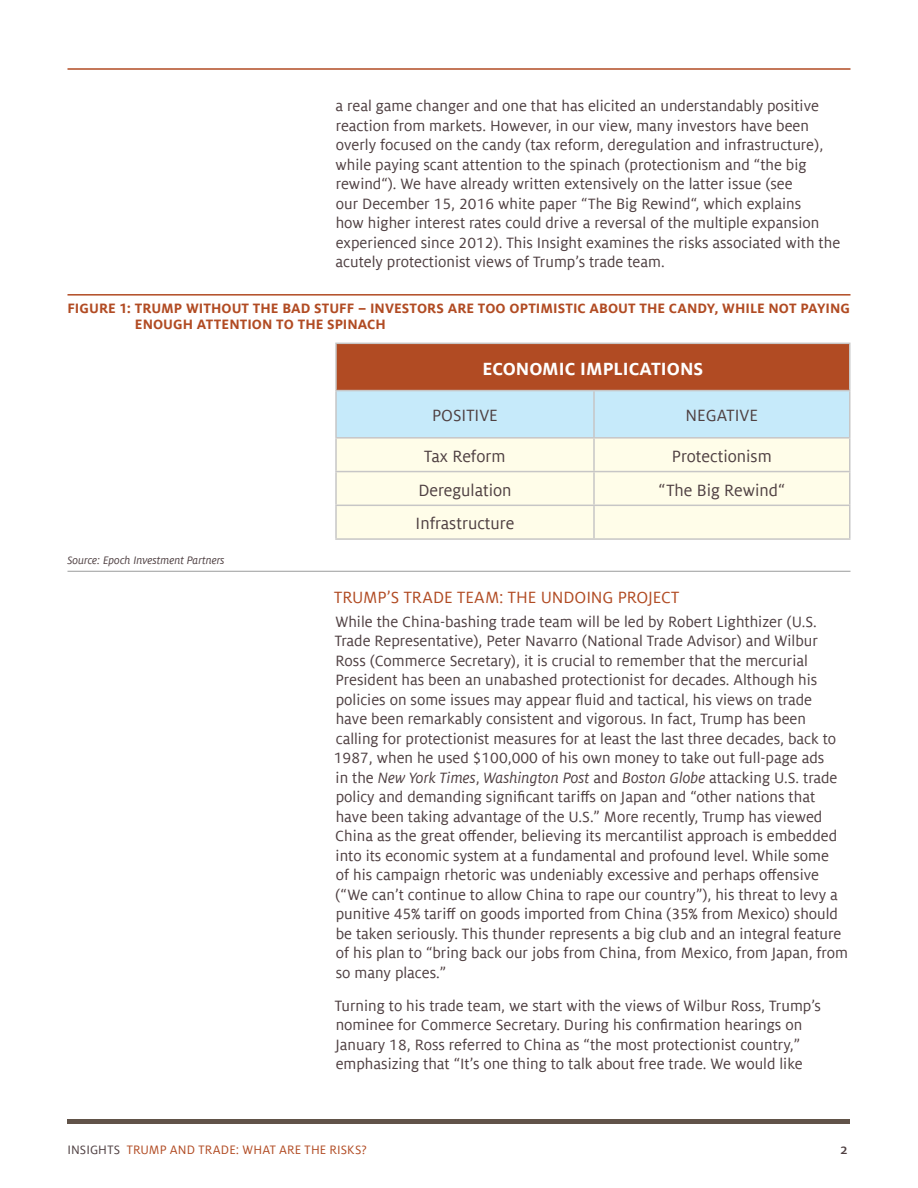
<style>
.page{position:relative;width:918px;height:1188px;background:#fff}
.page>*{position:absolute;margin:0;border:0;box-sizing:border-box;transform-origin:0 0}
.new_table_heading_fl{font:700 19.5px "Milo Offc Pro";color:#fff}
.new_table_body_-_lef{font:18px "Milo Offc Pro";color:#4f4042}
.subheader_BIGGER{font:18px "Milo Offc Pro";letter-spacing:-.005em;color:#b14b23}
.new_table_heading{font:18px "Milo Offc Pro";color:#4f4042}
.BODY{font:16.5px/19.5px "Milo Offc Pro";color:#4f4042}
.FIGURE_with_RULE{font:700 15px/16.5px "Milo Offc Pro";letter-spacing:.005em;color:#b14b23}
.t1{font:500 15px "Milo Sc Offc Pro";color:#4f4042}
.t2{font:13.5px "Milo Offc Pro";letter-spacing:.01em;color:#b14b23}
.Source_with_rule_bel{font:italic 12px "Milo Offc Pro";color:#4f4042}
.s1{font-style:italic}
.s2{color:#4f4042}
</style>
<div class="page">
<hr style="left:68px;top:294px;width:782px;height:2px;background:#b14b23">
<hr style="left:68px;top:571px;width:782px;height:1px;background:#9a9b9b">
<div style="left:336px;top:343px;width:514px;height:48px;background:#b14b23"></div>
<div style="left:337px;top:391px;width:512px;height:46px;background:#c6eafa"></div>
<div style="left:337px;top:439px;width:512px;height:99px;background:#fffde9"></div>
<hr style="left:335px;top:343px;width:259px;height:1px;background:#c7c6c6">
<hr style="left:335px;top:344px;width:2px;height:46px;background:#c7c6c6">
<hr style="left:594px;top:343px;width:256px;height:1px;background:#c7c6c6">
<hr style="left:849px;top:344px;width:1px;height:46px;background:#c7c6c6">
<hr style="left:335px;top:390px;width:259px;height:1px;background:#c7c6c6">
<hr style="left:335px;top:391px;width:2px;height:46px;background:#c7c6c6">
<hr style="left:594px;top:390px;width:256px;height:1px;background:#c7c6c6">
<hr style="left:593px;top:391px;width:2px;height:46px;background:#c7c6c6">
<hr style="left:849px;top:391px;width:1px;height:46px;background:#c7c6c6">
<hr style="left:335px;top:437px;width:259px;height:2px;background:#c7c6c6">
<hr style="left:335px;top:439px;width:2px;height:32px;background:#c7c6c6">
<hr style="left:594px;top:437px;width:256px;height:2px;background:#c7c6c6">
<hr style="left:593px;top:439px;width:2px;height:32px;background:#c7c6c6">
<hr style="left:849px;top:439px;width:1px;height:32px;background:#c7c6c6">
<hr style="left:335px;top:471px;width:259px;height:1px;background:#c7c6c6">
<hr style="left:335px;top:472px;width:2px;height:33px;background:#c7c6c6">
<hr style="left:594px;top:471px;width:256px;height:1px;background:#c7c6c6">
<hr style="left:593px;top:472px;width:2px;height:33px;background:#c7c6c6">
<hr style="left:849px;top:472px;width:1px;height:33px;background:#c7c6c6">
<hr style="left:335px;top:505px;width:259px;height:1px;background:#c7c6c6">
<hr style="left:335px;top:506px;width:2px;height:32px;background:#c7c6c6">
<hr style="left:594px;top:505px;width:256px;height:1px;background:#c7c6c6">
<hr style="left:593px;top:506px;width:2px;height:32px;background:#c7c6c6">
<hr style="left:849px;top:506px;width:1px;height:32px;background:#c7c6c6">
<hr style="left:335px;top:538px;width:259px;height:2px;background:#c7c6c6">
<hr style="left:594px;top:538px;width:256px;height:2px;background:#c7c6c6">
<hr style="left:68px;top:68px;width:782px;height:2px;background:#b14b23">
<div style="left:68px;top:1119px;width:782px;height:5px;background:#615349"></div>
<p class="BODY" style="left:336px;top:97px;width:506px">a real game changer and one that has elicited an understandably positive reaction from markets. However, in our view, many investors have been overly focused on the candy (tax reform, deregulation and infrastructure), while paying scant attention to the spinach (protectionism and “the big rewind“). We have already written extensively on the latter issue (see<br>our December 15, 2016 white paper “The Big Rewind“, which explains<br>how higher interest rates could drive a reversal of the multiple expansion experienced since 2012). This Insight examines the risks associated with the acutely protectionist views of Trump’s trade team.</p>
<p class="FIGURE_with_RULE" style="left:135px;top:300px;width:717px;text-indent:-67px">FIGURE 1: TRUMP WITHOUT THE BAD STUFF – INVESTORS ARE TOO OPTIMISTIC ABOUT THE CANDY, WHILE NOT PAYING<br>ENOUGH ATTENTION TO THE SPINACH</p>
<p class="Source_with_rule_bel" style="left:68px;top:554px;width:159px">Source: Epoch Investment Partners</p>
<p class="new_table_heading_fl" style="left:483px;top:357px;width:222px">ECONOMIC IMPLICATIONS</p>
<p class="new_table_heading" style="left:432px;top:406px;width:67px">POSITIVE</p>
<p class="new_table_heading" style="left:686px;top:406px;width:74px">NEGATIVE</p>
<p class="new_table_body_-_lef" style="left:424px;top:446px;width:83px">Tax Reform</p>
<p class="new_table_body_-_lef" style="left:672px;top:446px;width:101px">Protectionism</p>
<p class="new_table_body_-_lef" style="left:418px;top:480px;width:95px">Deregulation</p>
<p class="new_table_body_-_lef" style="left:659px;top:480px;width:128px">“The Big Rewind“</p>
<p class="new_table_body_-_lef" style="left:416px;top:514px;width:100px">Infrastructure</p>
<p class="subheader_BIGGER" style="left:334px;top:587px;width:347px">TRUMP’S TRADE TEAM: THE UNDOING PROJECT</p>
<p class="BODY" style="left:334px;top:612px;width:516px">While the China-bashing trade team will be led by Robert Lighthizer (U.S.<br>Trade Representative), Peter Navarro (National Trade Advisor) and Wilbur Ross (Commerce Secretary), it is crucial to remember that the mercurial President has been an unabashed protectionist for decades. Although his policies on some issues may appear fluid and tactical, his views on trade<br>have been remarkably consistent and vigorous. In fact, Trump has been calling for protectionist measures for at least the last three decades, back to 1987, when he used $100,000 of his own money to take out full-page ads<br>in the <span class="s1">New York Times</span>, <span class="s1">Washington Post</span> and <span class="s1">Boston Globe</span> attacking U.S. trade policy and demanding significant tariffs on Japan and “other nations that have been taking advantage of the U.S.” More recently, Trump has viewed China as the great offender, believing its mercantilist approach is embedded into its economic system at a fundamental and profound level. While some<br>of his campaign rhetoric was undeniably excessive and perhaps offensive (“We can’t continue to allow China to rape our country”), his threat to levy a punitive 45% tariff on goods imported from China (35% from Mexico) should be taken seriously. This thunder represents a big club and an integral feature of his plan to “bring back our jobs from China, from Mexico, from Japan, from so many places.”</p>
<p class="BODY" style="left:335px;top:996px;width:488px">Turning to his trade team, we start with the views of Wilbur Ross, Trump’s nominee for Commerce Secretary. During his confirmation hearings on January 18, Ross referred to China as “the most protectionist country,” emphasizing that “It’s one thing to talk about free trade. We would like</p>
<p class="t2" style="left:68px;top:1143px;width:301px"><span class="s2">INSIGHTS</span> TRUMP AND TRADE: WHAT ARE THE RISKS?</p>
<p class="t1" style="left:840px;top:1141px;width:9px">2</p>
</div>
